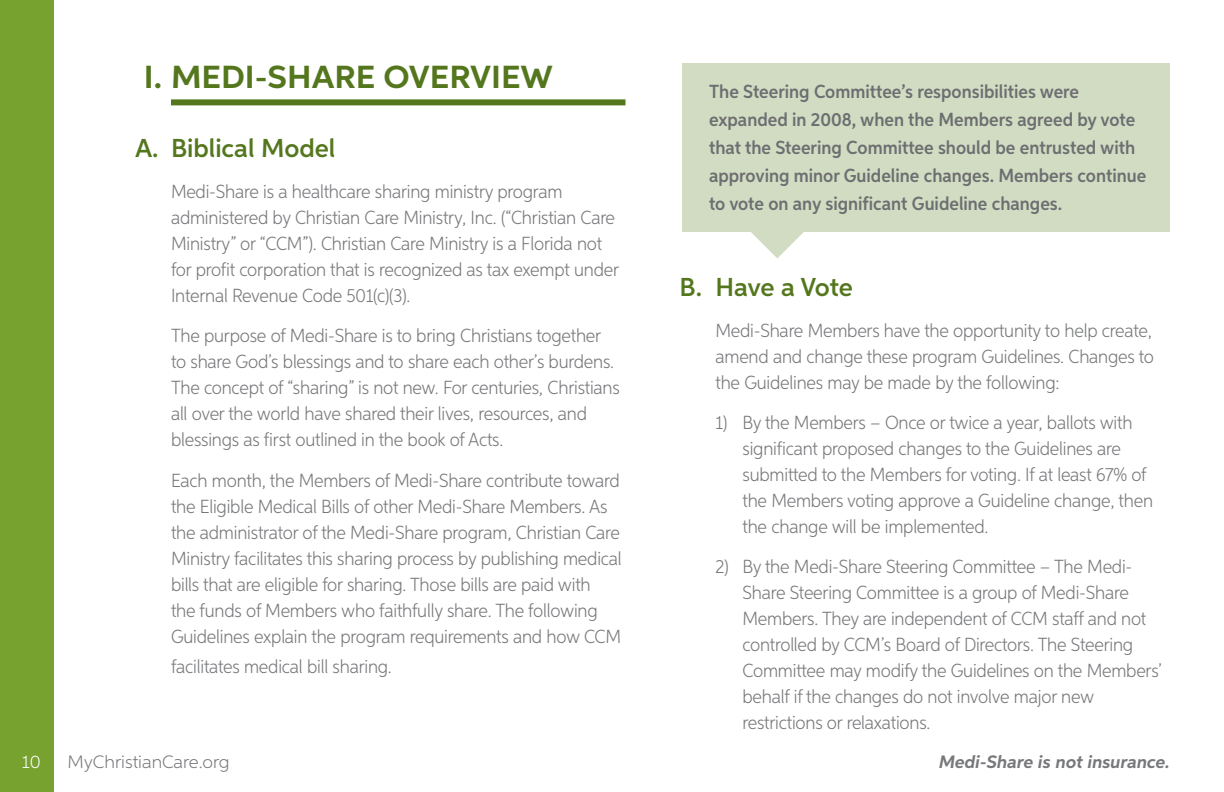
<style>
.page{position:relative;width:1224px;height:792px;background:#fff}
.page>*{position:absolute;margin:0;border:0;box-sizing:border-box;transform-origin:0 0}
.t1{font:700 32px "Aspira Wide";color:#54771e}
.t2{font:600 26px "Aspira";color:#54771e}
.t3{font:300 19px/26px "Aspira Nar";letter-spacing:-.01em;color:#77787b}
.t4{font:600 19px/28px "Aspira Nar";color:#6d6e71}
.t5{font:italic 700 18px "Aspira";color:#77787b}
.t6{font:300 18px "Aspira";color:#77787b}
.t7{font:300 18px "Aspira";color:#fff}
</style>
<div class="page">
<div style="left:171px;top:99px;width:455px;height:6px;background:#54771e"></div>
<svg style="left:751px;top:232px;width:53px;height:26px"></svg>
<div style="left:682px;top:63px;width:488px;height:169px;background:#d2dcc2"></div>
<div style="left:0;top:0;width:54px;height:792px;background:#78a22f"></div>
<h1 class="t1" style="left:144px;top:57px;width:411px">I. MEDI-SHARE OVERVIEW</h1>
<h2 class="t2" style="left:135px;top:133px;width:202px">A. Biblical Model</h2>
<p class="t3" style="left:171px;top:178px;width:450px">Medi-Share is a healthcare sharing ministry program administered by Christian Care Ministry, Inc. (“Christian Care Ministry” or “CCM”). Christian Care Ministry is a Florida not for profit corporation that is recognized as tax exempt under Internal Revenue Code 501(c)(3).</p>
<p class="t3" style="left:171px;top:322px;width:450px">The purpose of Medi-Share is to bring Christians together to share God’s blessings and to share each other’s burdens.<br>The concept of “sharing” is not new. For centuries, Christians all over the world have shared their lives, resources, and blessings as first outlined in the book of Acts.</p>
<p class="t3" style="left:171px;top:467px;width:452px">Each month, the Members of Medi-Share contribute toward the Eligible Medical Bills of other Medi-Share Members. As the administrator of the Medi-Share program, Christian Care Ministry facilitates this sharing process by publishing medical bills that are eligible for sharing. Those bills are paid with<br>the funds of Members who faithfully share. The following Guidelines explain the program requirements and how CCM</p>
<p class="t3" style="left:171px;top:653px;width:222px">facilitates medical bill sharing.</p>
<p class="t7" style="left:22px;top:751px;width:20px">10</p>
<p class="t6" style="left:68px;top:751px;width:164px">MyChristianCare.org</p>
<p class="t4" style="left:709px;top:77px;width:439px">The Steering Committee’s responsibilities were expanded in 2008, when the Members agreed by vote that the Steering Committee should be entrusted with approving minor Guideline changes. Members continue to vote on any significant Guideline changes.</p>
<h2 class="t2" style="left:680px;top:271px;width:175px">B. Have a Vote</h2>
<p class="t3" style="left:716px;top:317px;width:440px;text-align:justify">Medi-Share Members have the opportunity to help create, amend and change these program Guidelines. Changes to the Guidelines may be made by the following:</p>
<p class="t3" style="left:742px;top:409px;width:412px;text-indent:-27px">1) By the Members – Once or twice a year, ballots with significant proposed changes to the Guidelines are submitted to the Members for voting. If at least 67% of the Members voting approve a Guideline change, then the change will be implemented.</p>
<p class="t3" style="left:742px;top:553px;width:421px;text-indent:-27px">2) By the Medi-Share Steering Committee – The Medi-Share Steering Committee is a group of Medi-Share Members. They are independent of CCM staff and not controlled by CCM’s Board of Directors. The Steering Committee may modify the Guidelines on the Members’ behalf if the changes do not involve major new restrictions or relaxations.</p>
<p class="t5" style="left:939px;top:751px;width:232px">Medi-Share is not insurance.</p>
</div>
